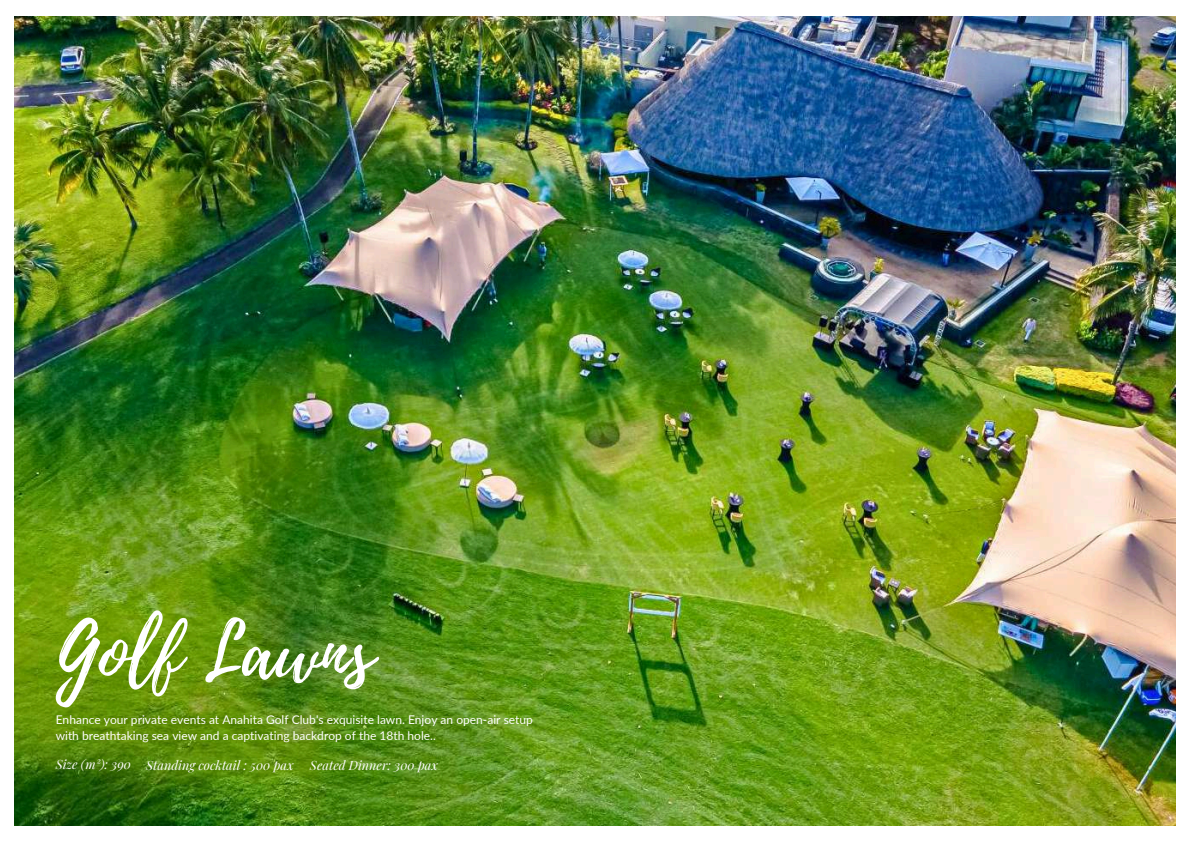
<style>
.page{position:relative;width:1191px;height:843px;background:#fff}
.page>*{position:absolute;margin:0;border:0;box-sizing:border-box;transform-origin:0 0}
.t1{font:76.8px "Playlist Script";color:#fff}
.t2{font:italic 12.7px "Playfair Display";color:#fff}
.t3{font:12px/16.5px "Lato";color:#fff}
</style>
<div class="page">
<img style="left:15px;top:17px;width:1160px;height:808px">
<h1 class="t1" style="left:56px;top:597px;width:319px">Golf Lawns</h1>
<p class="t3" style="left:56px;top:710px;width:478px">Enhance your private events at Anahita Golf Club's exquisite lawn. Enjoy an open-air setup with breathtaking sea view and a captivating backdrop of the 18th hole..</p>
<p class="t2" style="left:56px;top:755px;width:240px">Size (m²): 390 Standing cocktail : 500 pax</p>
<p class="t2" style="left:310px;top:755px;width:130px">Seated Dinner: 300 pax</p>
</div>
